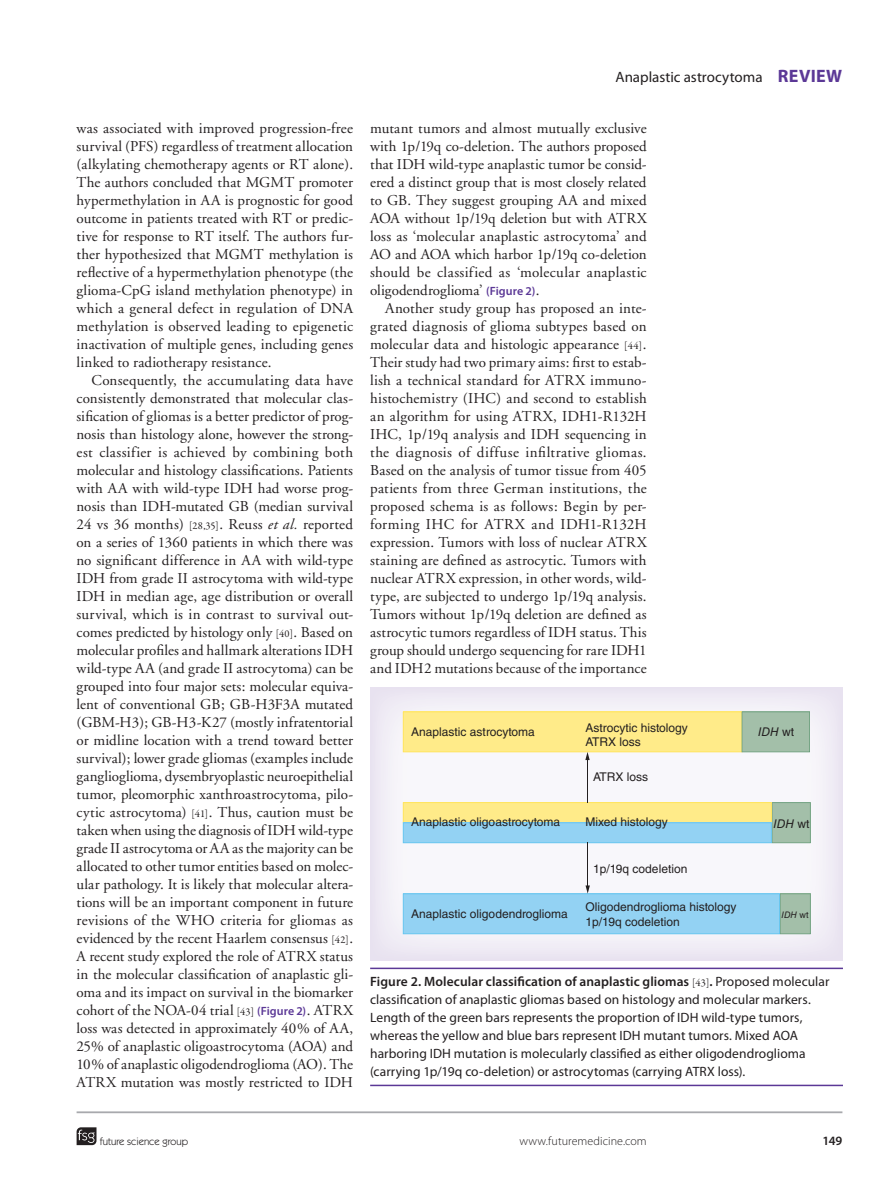
<style>
.page{position:relative;width:885px;height:1191px;background:#fff}
.page>*{position:absolute;margin:0;border:0;box-sizing:border-box;transform-origin:0 0}
.t1{font:15px/18px "Adobe Garamond";letter-spacing:.005em;color:#231f20;text-align:justify}
.t2{font:15px "Myriad Pro";color:#231f20}
.t3{font:13.5px/18px "Myriad Pro";letter-spacing:.005em;color:#231f20}
.t4{font:600 12.75px "Myriad Pro";color:#231f20}
.t5{font:12px/14.4px "Helvetica LT Std";color:#231f20}
.t6{font:300 12px "Myriad Pro";letter-spacing:.005em;color:#231f20}
.t7{font:italic 12px "Helvetica LT Std";color:#231f20}
.t8{font:10.5px "Itc Kabel";color:#231f20}
.t9{font:italic 9px "Helvetica LT Std";color:#231f20}
.s1{font-family:"Garamond Premr Pro";font-size:10.5px}
.s2{font-style:italic}
.s3{font-family:"Myriad Pro";font-weight:600;font-size:12px;color:#5b3896}
.s4{font-weight:700;font-size:18px;color:#5b3896}
.s5{font-style:normal}
.s6{font-weight:600}
</style>
<div class="page">
<svg style="left:77px;top:1127px;width:19px;height:18px"></svg>
<hr style="left:77px;top:1111px;width:765px;height:2px;background:#a8a9ad">
<hr style="left:370px;top:967px;width:472px;height:2px;background:#5b3896">
<hr style="left:370px;top:1084px;width:472px;height:2px;background:#5b3896">
<img style="left:370px;top:688px;width:472px;height:272px">
<svg style="left:403px;top:802px;width:407px;height:41px"></svg>
<hr style="left:587px;top:758px;width:1px;height:44px;background:#231f20">
<svg style="left:403px;top:711px;width:406px;height:49px"></svg>
<hr style="left:587px;top:843px;width:1px;height:44px;background:#231f20">
<svg style="left:403px;top:885px;width:407px;height:49px"></svg>
<p class="t1" style="left:77px;top:119px;width:278px">was associated with improved progression-free survival (PFS) regardless of treatment allocation (alkylating chemotherapy agents or RT alone).<br>The authors concluded that MGMT promoter hypermethylation in AA is prognostic for good outcome in patients treated with RT or predic&shy;tive for response to RT itself. The authors fur&shy;ther hypothesized that MGMT methylation is reflective of a hypermethylation phenotype (the glioma-CpG island methylation phenotype) in which a general defect in regulation of DNA methylation is observed leading to epigenetic inactivation of multiple genes, including genes linked to radiotherapy resistance.</p>
<p class="t1" style="left:77px;top:371px;width:278px;text-indent:15px">Consequently, the accumulating data have consistently demonstrated that molecular clas&shy;sification of gliomas is a better predictor of prog&shy;nosis than histology alone, however the strong&shy;est classifier is achieved by combining both molecular and histology classifications. Patients with AA with wild-type IDH had worse prog&shy;nosis than IDH-mutated GB (median survival 24 vs 36 months) <span class="s1">[28,35]</span>. Reuss <span class="s2">et al.</span> reported on a series of 1360 patients in which there was no significant difference in AA with wild-type IDH from grade II astrocytoma with wild-type IDH in median age, age distribution or overall survival, which is in contrast to survival out&shy;comes predicted by histology only <span class="s1">[40]</span>. Based on molecular profiles and hallmark alterations IDH wild-type AA (and grade II astrocytoma) can be grouped into four major sets: molecular equiva&shy;lent of conventional GB; GB-H3F3A mutated (GBM-H3); GB-H3-K27 (mostly infratentorial or midline location with a trend toward better survival); lower grade gliomas (examples include ganglioglioma, dysembryoplastic neuroepithelial tumor, pleomorphic xanthroastrocytoma, pilo&shy;cytic astrocytoma) <span class="s1">[41]</span>. Thus, caution must be taken when using the diagnosis of IDH wild-type grade II astrocytoma or AA as the majority can be allocated to other tumor entities based on molec&shy;ular pathology. It is likely that molecular altera&shy;tions will be an important component in future revisions of the WHO criteria for gliomas as evidenced by the recent Haarlem consensus <span class="s1">[42]</span>.<br>A recent study explored the role of ATRX status in the molecular classification of anaplastic gli&shy;oma and its impact on survival in the biomarker cohort of the NOA-04 trial <span class="s1">[43]</span> <span class="s3">(Figure 2)</span>. ATRX loss was detected in approximately 40% of AA, 25% of anaplastic oligoastrocytoma (AOA) and 10% of anaplastic oligodendroglioma (AO). The ATRX mutation was mostly restricted to IDH</p>
<p class="t2" style="left:615px;top:67px;width:228px">Anaplastic astrocytoma <span class="s4">REVIEW</span></p>
<p class="t1" style="left:370px;top:119px;width:278px">mutant tumors and almost mutually exclusive with 1p/19q co-deletion. The authors proposed that IDH wild-type anaplastic tumor be consid&shy;ered a distinct group that is most closely related to GB. They suggest grouping AA and mixed AOA without 1p/19q deletion but with ATRX loss as ‘molecular anaplastic astrocytoma’ and AO and AOA which harbor 1p/19q co-deletion should be classified as ‘molecular anaplastic oligodendroglioma’ <span class="s3">(Figure 2)</span>.</p>
<p class="t1" style="left:370px;top:299px;width:278px;text-indent:15px">Another study group has proposed an inte&shy;grated diagnosis of glioma subtypes based on molecular data and histologic appearance <span class="s1">[44]</span>.<br>Their study had two primary aims: first to estab&shy;lish a technical standard for ATRX immuno&shy;histochemistry (IHC) and second to establish an algorithm for using ATRX, IDH1-R132H IHC, 1p/19q analysis and IDH sequencing in the diagnosis of diffuse infiltrative gliomas.<br>Based on the analysis of tumor tissue from 405 patients from three German institutions, the proposed schema is as follows: Begin by per&shy;forming IHC for ATRX and IDH1-R132H expression. Tumors with loss of nuclear ATRX staining are defined as astrocytic. Tumors with nuclear ATRX expression, in other words, wild&shy;type, are subjected to undergo 1p/19q analysis.<br>Tumors without 1p/19q deletion are defined as astrocytic tumors regardless of IDH status. This group should undergo sequencing for rare IDH1 and IDH2 mutations because of the importance</p>
<p class="t5" style="left:411px;top:724px;width:125px">Anaplastic astrocytoma</p>
<p class="t5" style="left:585px;top:720px;width:104px">Astrocytic histology<br>ATRX loss</p>
<p class="t7" style="left:758px;top:724px;width:37px">IDH <span class="s5">wt</span></p>
<p class="t5" style="left:593px;top:769px;width:57px">ATRX loss</p>
<p class="t5" style="left:411px;top:814px;width:150px">Anaplastic oligoastrocytoma</p>
<p class="t5" style="left:585px;top:814px;width:84px">Mixed histology</p>
<p class="t5" style="left:593px;top:861px;width:96px">1p/19q codeletion</p>
<p class="t5" style="left:411px;top:906px;width:158px">Anaplastic oligodendroglioma</p>
<p class="t5" style="left:585px;top:899px;width:152px">Oligodendroglioma histology<br>1p/19q codeletion</p>
<p class="t7" style="left:773px;top:816px;width:37px">IDH <span class="s5">wt</span></p>
<p class="t9" style="left:781px;top:909px;width:28px">IDH <span class="s5">wt</span></p>
<p class="t3" style="left:370px;top:972px;width:461px"><span class="s6">Figure 2. Molecular classification of anaplastic gliomas</span> <span class="s1">[43]</span><span class="s6">.</span> Proposed molecular classification of anaplastic gliomas based on histology and molecular markers.<br>Length of the green bars represents the proportion of IDH wild-type tumors, whereas the yellow and blue bars represent IDH mutant tumors. Mixed AOA harboring IDH mutation is molecularly classified as either oligodendroglioma (carrying 1p/19q co-deletion) or astrocytomas (carrying ATRX loss).</p>
<p class="t8" style="left:100px;top:1135px;width:90px">future science group</p>
<p class="t6" style="left:519px;top:1134px;width:129px">www.futuremedicine.com</p>
<p class="t4" style="left:822px;top:1132px;width:21px">149</p>
</div>
